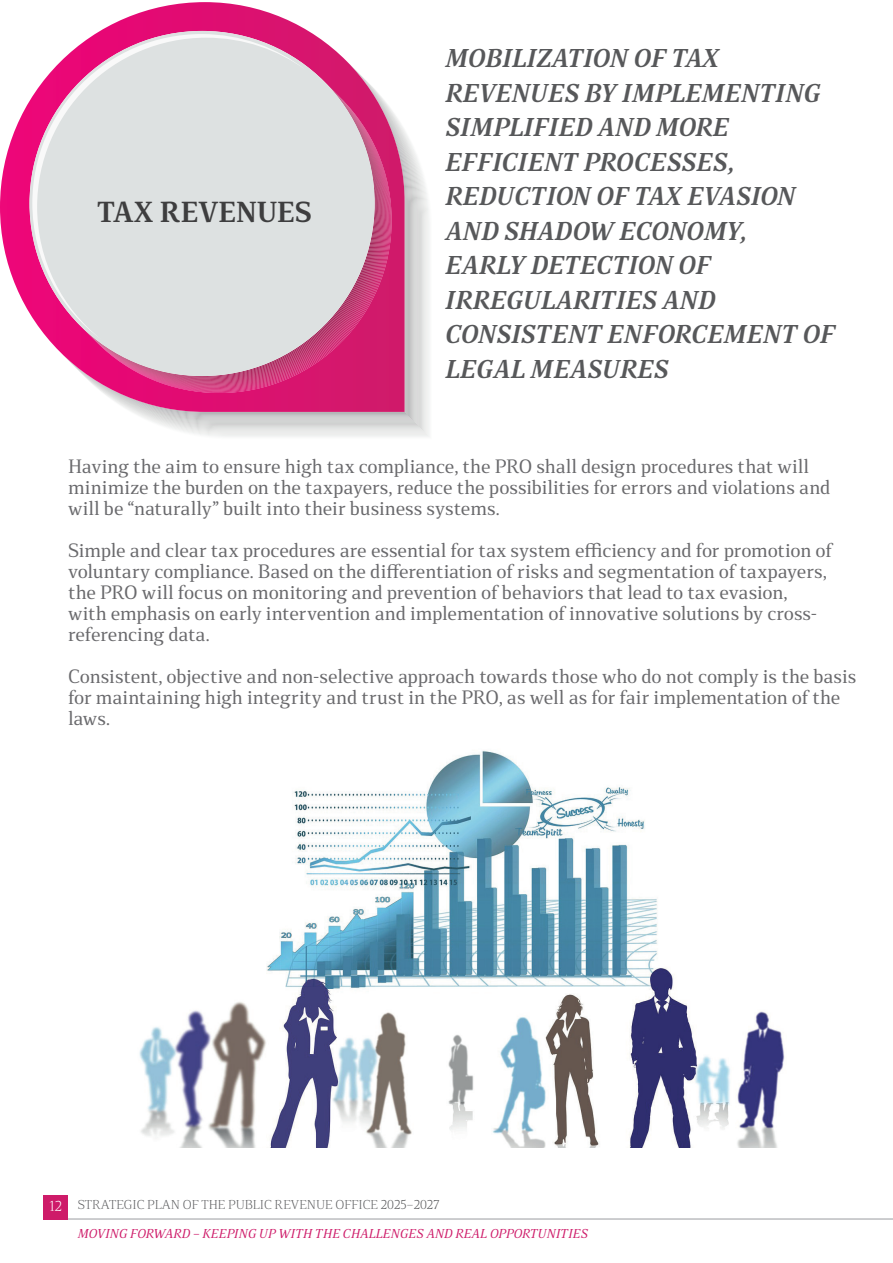
<style>
.page{position:relative;width:893px;height:1263px;background:#fff}
.page>*{position:absolute;margin:0;border:0;box-sizing:border-box;transform-origin:0 0}
.t1{font:700 27px "Stobi Serif";color:#3e3e3f}
.t2{font:700 24px/34.5px "Stobi Serif It";color:#57585a}
.t3{font:18px/21px "Stobi Serif";letter-spacing:-.01em;color:#69696c}
.t4{font:12px "Stobi Serif It";color:#ce1b69}
.t5{font:300 12px "Stobi Serif";color:#57585a}
.s1{font-size:13.5px;color:#fff}
</style>
<div class="page">
<div style="left:44px;top:1195px;width:24px;height:24px;background:#ce1b69"></div>
<hr style="left:68px;top:1218px;width:825px;height:2px;background:#bcbdc0">
<svg style="left:0;top:2px;width:405px;height:410px"></svg>
<svg style="left:80px;top:82px;width:295px;height:295px;background:#cf2f76"></svg>
<div style="left:30px;top:31px;width:345px;height:345px;background:#dde1e1;border-radius:50%"></div>
<svg style="left:32px;top:34px;width:274px;height:306px"></svg>
<img style="left:139px;top:750px;width:646px;height:398px">
<h1 class="t1" style="left:98px;top:192px;width:216px">TAX REVENUES</h1>
<h2 class="t2" style="left:446px;top:41px;width:392px">MOBILIZATION OF TAX<br>REVENUES BY IMPLEMENTING<br>SIMPLIFIED AND MORE<br>EFFICIENT PROCESSES,<br>REDUCTION OF TAX EVASION<br>AND SHADOW ECONOMY,<br>EARLY DETECTION OF<br>IRREGULARITIES AND<br>CONSISTENT ENFORCEMENT OF<br>LEGAL MEASURES</h2>
<p class="t3" style="left:68px;top:455px;width:764px">Having the aim to ensure high tax compliance, the PRO shall design procedures that will minimize the burden on the taxpayers, reduce the possibilities for errors and violations and will be “naturally” built into their business systems.</p>
<p class="t3" style="left:68px;top:539px;width:765px">Simple and clear tax procedures are essential for tax system efficiency and for promotion of voluntary compliance. Based on the differentiation of risks and segmentation of taxpayers, the PRO will focus on monitoring and prevention of behaviors that lead to tax evasion,<br>with emphasis on early intervention and implementation of innovative solutions by cross&shy;referencing data.</p>
<p class="t3" style="left:68px;top:665px;width:790px">Consistent, objective and non-selective approach towards those who do not comply is the basis for maintaining high integrity and trust in the PRO, as well as for fair implementation of the laws.</p>
<p class="t5" style="left:49px;top:1196px;width:391px"><span class="s1">12</span> STRATEGIC PLAN OF THE PUBLIC REVENUE OFFICE 2025–2027</p>
<p class="t4" style="left:78px;top:1225px;width:512px">MOVING FORWARD – KEEPING UP WITH THE CHALLENGES AND REAL OPPORTUNITIES</p>
</div>
